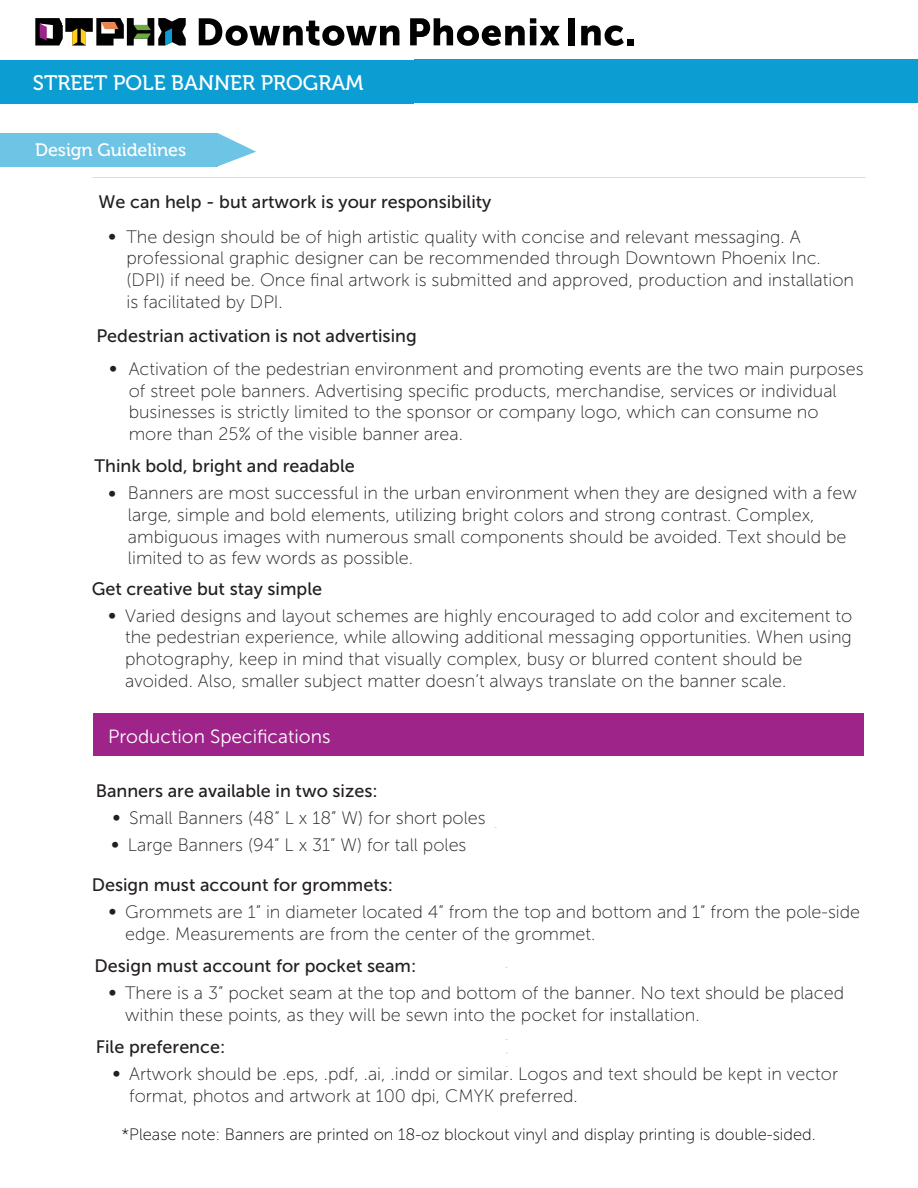
<style>
.page{position:relative;width:918px;height:1188px;background:#fff}
.page>*{position:absolute;margin:0;border:0;box-sizing:border-box;transform-origin:0 0}
.t1{font:21px "Museo 500";color:#fff}
.t2{font:19.05px "Museo Sans 300";color:#fff}
.t3{font:18px/21.6px "Museo Sans 100";color:#231f20}
.t4{font:18px "Museo Sans 500";color:#231f20}
.t5{font:18px "Museo 500";letter-spacing:-.005em;color:#fff}
.t6{font:16.5px "Museo Sans 100";color:#000}
</style>
<div class="page">
<div style="left:94px;top:713px;width:770px;height:43px;background:#9e248a"></div>
<div style="left:0;top:133px;width:218px;height:33px;background:#6dc4e4"></div>
<svg style="left:218px;top:133px;width:38px;height:33px"></svg>
<div style="left:0;top:60px;width:414px;height:43px;background:#0c9dd3"></div>
<div style="left:414px;top:60px;width:504px;height:43px;background:#0c9dd3"></div>
<svg style="left:35px;top:18px;width:151px;height:28px"></svg>
<svg style="left:199px;top:18px;width:200px;height:28px"></svg>
<svg style="left:410px;top:18px;width:150px;height:28px"></svg>
<div style="left:569px;top:18px;width:6px;height:27px;background:#010101"></div>
<svg style="left:581px;top:25px;width:53px;height:21px"></svg>
<p class="t1" style="left:33px;top:71px;width:332px">STREET POLE BANNER PROGRAM</p>
<p class="t5" style="left:35px;top:140px;width:152px">Design Guidelines</p>
<p class="t4" style="left:99px;top:192px;width:394px">We can help - but artwork is your responsibility</p>
<p class="t3" style="left:108px;top:226px;width:10px">∞</p>
<p class="t3" style="left:126px;top:226px;width:729px">The design should be of high artistic quality with concise and relevant messaging. A professional graphic designer can be recommended through Downtown Phoenix Inc. (DPI) if need be. Once final artwork is submitted and approved, production and installation is facilitated by DPI.</p>
<p class="t4" style="left:96px;top:326px;width:322px">Pedestrian activation is not advertising</p>
<p class="t3" style="left:129px;top:358px;width:736px">Activation of the pedestrian environment and promoting events are the two main purposes of street pole banners. Advertising specific products, merchandise, services or individual businesses is strictly limited to the sponsor or company logo, which can consume no more than 25% of the visible banner area.</p>
<p class="t4" style="left:94px;top:456px;width:262px">Think bold, bright and readable</p>
<p class="t3" style="left:128px;top:483px;width:730px">Banners are most successful in the urban environment when they are designed with a few large, simple and bold elements, utilizing bright colors and strong contrast. Complex, ambiguous images with numerous small components should be avoided. Text should be limited to as few words as possible.</p>
<p class="t4" style="left:92px;top:579px;width:232px">Get creative but stay simple</p>
<p class="t3" style="left:125px;top:605px;width:729px">Varied designs and layout schemes are highly encouraged to add color and excitement to the pedestrian experience, while allowing additional messaging opportunities. When using photography, keep in mind that visually complex, busy or blurred content should be avoided. Also, smaller subject matter doesn’t always translate on the banner scale.</p>
<p class="t3" style="left:109px;top:358px;width:10px">∞</p>
<p class="t3" style="left:108px;top:483px;width:10px">∞</p>
<p class="t3" style="left:108px;top:605px;width:10px">∞</p>
<p class="t2" style="left:108px;top:726px;width:224px">Production Specifications</p>
<p class="t4" style="left:96px;top:780px;width:283px">Banners are available in two sizes:</p>
<p class="t3" style="left:129px;top:807px;width:358px">Small Banners (48” L x 18” W) for short poles</p>
<p class="t3" style="left:112px;top:807px;width:10px">∞</p>
<p class="t3" style="left:128px;top:834px;width:340px">Large Banners (94” L x 31” W) for tall poles</p>
<p class="t3" style="left:111px;top:834px;width:10px">∞</p>
<p class="t4" style="left:92px;top:875px;width:303px">Design must account for grommets:</p>
<p class="t3" style="left:125px;top:901px;width:737px">Grommets are 1” in diameter located 4” from the top and bottom and 1” from the pole-side edge. Measurements are from the center of the grommet.</p>
<p class="t3" style="left:108px;top:901px;width:10px">∞</p>
<p class="t4" style="left:95px;top:956px;width:323px">Design must account for pocket seam:</p>
<p class="t3" style="left:125px;top:982px;width:720px">There is a 3” pocket seam at the top and bottom of the banner. No text should be placed within these points, as they will be sewn into the pocket for installation.</p>
<p class="t3" style="left:108px;top:982px;width:10px">∞</p>
<p class="t4" style="left:96px;top:1037px;width:131px">File preference:</p>
<p class="t3" style="left:129px;top:1063px;width:710px">Artwork should be .eps, .pdf, .ai, .indd or similar. Logos and text should be kept in vector format, photos and artwork at 100 dpi, CMYK preferred.</p>
<p class="t3" style="left:112px;top:1063px;width:10px">∞</p>
<p class="t6" style="left:122px;top:1126px;width:696px">*Please note: Banners are printed on 18-oz blockout vinyl and display printing is double-sided.</p>
</div>
